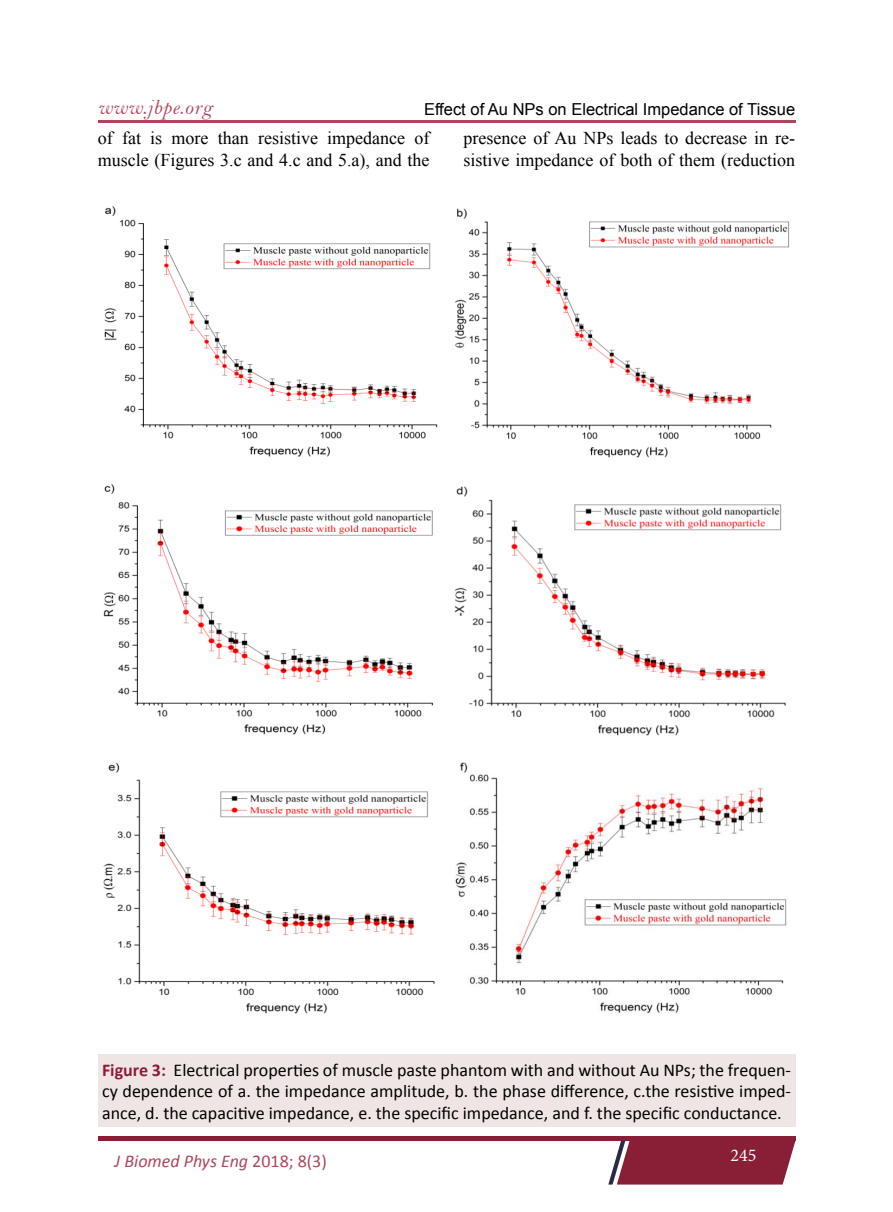
<style>
.page{position:relative;width:893px;height:1212px;background:#fff}
.page>*{position:absolute;margin:0;border:0;box-sizing:border-box;transform-origin:0 0}
.t1{font:21px "Bell MT Italic";letter-spacing:.03em;color:#ad465c}
.t2{font:18px/21.6px "Calibri";color:#000;text-align:justify}
.t3{font:18px/21.6px "Times New Roman";color:#000}
.t4{font:italic 18px "Calibri";color:#ad465c}
.t5{font:18px "Minion Pro";color:#fff}
.t6{font:16.5px "Arial";color:#000}
.s1{font-weight:700;color:#891f36}
.s2{font-style:normal}
</style>
<div class="page">
<div style="left:98px;top:1136px;width:697px;height:5px;background:#891f36"></div>
<svg style="left:608px;top:1141px;width:187px;height:43px;background:#913348"></svg>
<hr style="left:98px;top:120px;width:698px;height:2px;background:#ad465c">
<img style="left:104px;top:206px;width:334px;height:251px">
<img style="left:454px;top:208px;width:335px;height:250px">
<img style="left:103px;top:484px;width:330px;height:251px">
<img style="left:454px;top:486px;width:332px;height:250px">
<img style="left:103px;top:762px;width:332px;height:251px">
<img style="left:455px;top:762px;width:332px;height:251px">
<div style="left:98px;top:1054px;width:697px;height:73px;background:#f0e5e5"></div>
<p class="t1" style="left:98px;top:94px;width:116px">www.jbpe.org</p>
<p class="t6" style="left:424px;top:98px;width:373px">Effect of Au NPs on Electrical Impedance of Tissue</p>
<p class="t3" style="left:98px;top:127px;width:333px">of fat is more than resistive impedance of muscle (Figures 3.c and 4.c and 5.a), and the</p>
<p class="t3" style="left:463px;top:127px;width:333px">presence of Au NPs leads to decrease in re&shy;sistive impedance of both of them (reduction</p>
<p class="t2" style="left:102px;top:1059px;width:691px"><span class="s1">Figure 3:</span> Electrical properties of muscle paste phantom with and without Au NPs; the frequen&shy;cy dependence of a. the impedance amplitude, b. the phase difference, c.the resistive imped&shy;ance, d. the capacitive impedance, e. the specific impedance, and f. the specific conductance.</p>
<p class="t5" style="left:730px;top:1143px;width:27px">245</p>
<p class="t4" style="left:115px;top:1148px;width:214px">J Biomed Phys Eng <span class="s2">2018; 8(3)</span></p>
</div>
